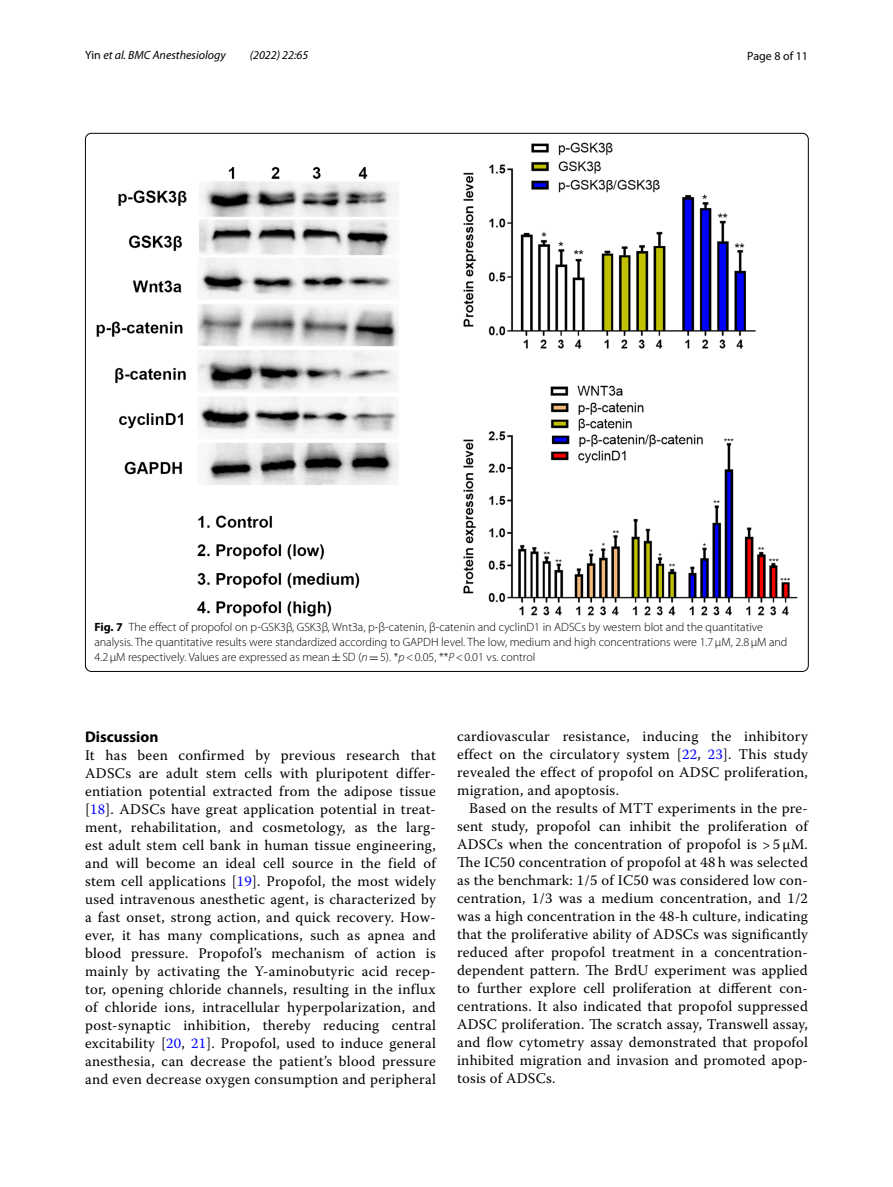
<style>
.page{position:relative;width:893px;height:1187px;background:#fff}
.page>*{position:absolute;margin:0;border:0;box-sizing:border-box;transform-origin:0 0}
.t1{font:700 15.45px "Myriad Pro";color:#000}
.t2{font:14.7px/18px "Warnock Pro";letter-spacing:.02em;color:#000;text-align:justify}
.t3{font:300 12px/15px "Myriad Pro";color:#000}
.t4{font:italic 12px "Myriad Pro";color:#000}
.t5{font:12px "Myriad Pro";color:#000}
.s1{font-style:normal}
.s2{font-weight:700}
.s3{font-family:"MTSY";font-weight:400}
.s4{font-style:italic}
.s5{color:#00f}
</style>
<div class="page">
<img style="left:97px;top:142px;width:700px;height:474px">
<p class="t4" style="left:85px;top:48px;width:142px"><span class="s1">Yin</span> et al. BMC Anesthesiology</p>
<p class="t4" style="left:250px;top:48px;width:60px">(2022) 22:65</p>
<p class="t5" style="left:747px;top:48px;width:62px">Page 8 of 11</p>
<p class="t3" style="left:94px;top:620px;width:695px"><span class="s2">Fig. 7</span> The effect of propofol on p-GSK3β, GSK3β, Wnt3a, p-β-catenin, β-catenin and cyclinD1 in ADSCs by western blot and the quantitative analysis. The quantitative results were standardized according to GAPDH level. The low, medium and high concentrations were 1.7μM, 2.8μM and<br>4.2μM respectively. Values are expressed as mean<span class="s3">±</span>SD (<span class="s4">n</span><span class="s3">=</span>5). *<span class="s4">p</span>&lt;0.05, **<span class="s4">P</span>&lt;0.01 vs. control</p>
<p class="t1" style="left:85px;top:726px;width:75px">Discussion</p>
<p class="t2" style="left:85px;top:745px;width:352px">It has been confirmed by previous research that ADSCs are adult stem cells with pluripotent differ&shy;entiation potential extracted from the adipose tissue [<span class="s5">18</span>]. ADSCs have great application potential in treat&shy;ment, rehabilitation, and cosmetology, as the larg&shy;est adult stem cell bank in human tissue engineering, and will become an ideal cell source in the field of stem cell applications [<span class="s5">19</span>]. Propofol, the most widely used intravenous anesthetic agent, is characterized by a fast onset, strong action, and quick recovery. How&shy;ever, it has many complications, such as apnea and blood pressure. Propofol’s mechanism of action is mainly by activating the Y-aminobutyric acid recep&shy;tor, opening chloride channels, resulting in the influx of chloride ions, intracellular hyperpolarization, and post-synaptic inhibition, thereby reducing central excitability [<span class="s5">20</span>, <span class="s5">21</span>]. Propofol, used to induce general anesthesia, can decrease the patient’s blood pressure and even decrease oxygen consumption and peripheral</p>
<p class="t2" style="left:457px;top:727px;width:352px">cardiovascular resistance, inducing the inhibitory effect on the circulatory system [<span class="s5">22</span>, <span class="s5">23</span>]. This study revealed the effect of propofol on ADSC proliferation, migration, and apoptosis.</p>
<p class="t2" style="left:457px;top:799px;width:352px;text-indent:12px">Based on the results of MTT experiments in the pre&shy;sent study, propofol can inhibit the proliferation of ADSCs when the concentration of propofol is &gt; 5 μM.<br>The IC50 concentration of propofol at 48 h was selected as the benchmark: 1/5 of IC50 was considered low con&shy;centration, 1/3 was a medium concentration, and 1/2 was a high concentration in the 48-h culture, indicating that the proliferative ability of ADSCs was significantly reduced after propofol treatment in a concentration&shy;dependent pattern. The BrdU experiment was applied to further explore cell proliferation at different con&shy;centrations. It also indicated that propofol suppressed ADSC proliferation. The scratch assay, Transwell assay, and flow cytometry assay demonstrated that propofol inhibited migration and invasion and promoted apop&shy;tosis of ADSCs.</p>
</div>
